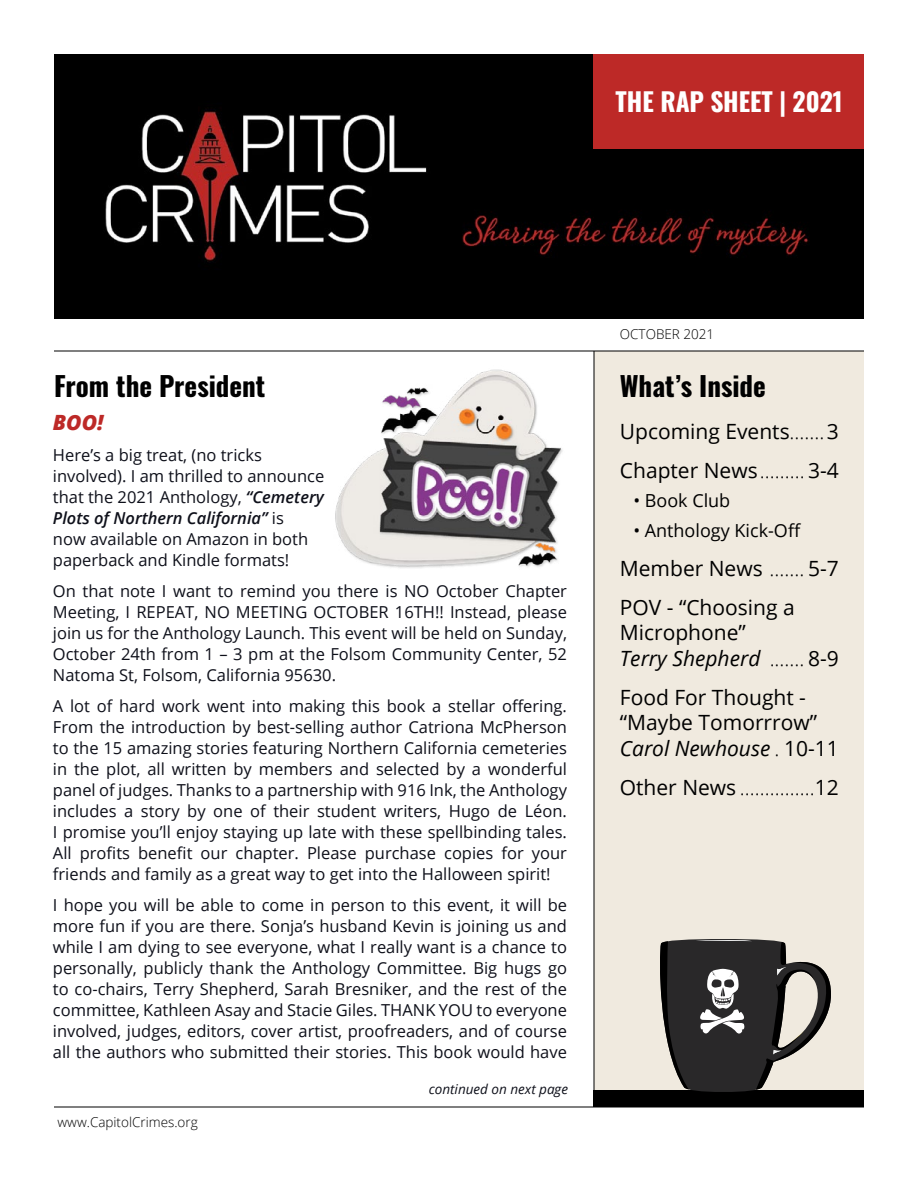
<style>
.page{position:relative;width:918px;height:1188px;background:#fff}
.page>*{position:absolute;margin:0;border:0;box-sizing:border-box;transform-origin:0 0}
.t1{font:27px "Oswald";color:#000}
.t2{font:25.5px "Oswald";color:#fff}
.t3{font:21px/25.5px "Open Sans";color:#000}
.t4{font:300 21px "Open Sans";color:#000}
.Article_text{font:italic 800 21px "Open Sans";color:#bd2927}
.t5{font:18px "Open Sans";color:#000}
.Article_text-2{font:16.5px/21px "Open Sans";color:#0e101a;text-align:justify}
.t6{font:300 13.5px "Open Sans";color:#000}
.Text_Body{font:italic 13.5px "Open Sans";color:#0e101a}
.s1{font-weight:600;font-style:italic}
.s2{font-weight:300}
.s3{font-style:italic}
.s4{font-weight:400}
</style>
<div class="page">
<div style="left:594px;top:351px;width:270px;height:740px;background:#f0eadf"></div>
<hr style="left:54px;top:1107px;width:810px;height:1px;background:#000">
<img style="left:54px;top:54px;width:810px;height:264px">
<hr style="left:594px;top:351px;width:1px;height:756px;background:#000">
<hr style="left:54px;top:351px;width:810px;height:1px;background:#000">
<div style="left:594px;top:54px;width:270px;height:94px;background:#bd2927"></div>
<div style="left:594px;top:1090px;width:270px;height:17px;background:#000"></div>
<svg style="left:660px;top:939px;width:171px;height:153px"></svg>
<img style="left:335px;top:369px;width:228px;height:199px">
<p class="t2" style="left:616px;top:79px;width:229px">THE RAP SHEET | 2021</p>
<p class="t1" style="left:54px;top:362px;width:213px">From the President</p>
<p class="Article_text" style="left:53px;top:407px;width:52px">BOO!</p>
<p class="Article_text-2" style="left:53px;top:444px;width:273px;text-align:left">Here’s a big treat, (no tricks involved). I am thrilled to announce that the 2021 Anthology, <span class="s1">“Cemetery<br>Plots of Northern California”</span> is<br>now available on Amazon in both paperback and Kindle formats!</p>
<p class="Article_text-2" style="left:53px;top:580px;width:516px">On that note I want to remind you there is NO October Chapter Meeting, I REPEAT, NO MEETING OCTOBER 16TH!! Instead, please join us for the Anthology Launch. This event will be held on Sunday, October 24th from 1 – 3 pm at the Folsom Community Center, 52<br>Natoma St, Folsom, California 95630.</p>
<p class="Article_text-2" style="left:53px;top:695px;width:516px">A lot of hard work went into making this book a stellar offering.<br>From the introduction by best-selling author Catriona McPherson to the 15 amazing stories featuring Northern California cemeteries in the plot, all written by members and selected by a wonderful panel of judges. Thanks to a partnership with 916 Ink, the Anthology includes a story by one of their student writers, Hugo de Léon.<br>I promise you’ll enjoy staying up late with these spellbinding tales.<br>All profits benefit our chapter. Please purchase copies for your friends and family as a great way to get into the Halloween spirit!</p>
<p class="Article_text-2" style="left:53px;top:894px;width:516px">I hope you will be able to come in person to this event, it will be more fun if you are there. Sonja’s husband Kevin is joining us and while I am dying to see everyone, what I really want is a chance to personally, publicly thank the Anthology Committee. Big hugs go to co-chairs, Terry Shepherd, Sarah Bresniker, and the rest of the committee, Kathleen Asay and Stacie Giles. THANK YOU to everyone involved, judges, editors, cover artist, proofreaders, and of course all the authors who submitted their stories. This book would have</p>
<p class="t6" style="left:58px;top:1113px;width:142px">www.CapitolCrimes.org</p>
<p class="Text_Body" style="left:429px;top:1079px;width:141px">continued on next page</p>
<p class="t6" style="left:620px;top:325px;width:96px">OCTOBER 2021</p>
<p class="t1" style="left:620px;top:362px;width:148px">What’s Inside</p>
<p class="t3" style="left:620px;top:418px;width:221px">Upcoming Events<span class="s2">.......</span>3</p>
<p class="t3" style="left:620px;top:457px;width:221px">Chapter News<span class="s2">.........</span> 3-4</p>
<p class="t5" style="left:633px;top:489px;width:98px">• Book Club</p>
<p class="t5" style="left:633px;top:518px;width:169px">• Anthology Kick-Off</p>
<p class="t3" style="left:620px;top:555px;width:221px">Member News <span class="s2">.......</span> 5-7</p>
<p class="t3" style="left:620px;top:594px;width:221px">POV - “Choosing a<br>Microphone”<br><span class="s3">Terry Shepherd</span> <span class="s2">.......</span> 8-9</p>
<p class="t3" style="left:620px;top:684px;width:221px">Food For Thought - “Maybe Tomorrrow”<br><span class="s3">Carol Newhouse</span> <span class="s2">.</span> 10-11</p>
<p class="t4" style="left:620px;top:773px;width:221px"><span class="s4">Other News</span> ...............<span class="s4">12</span></p>
</div>
